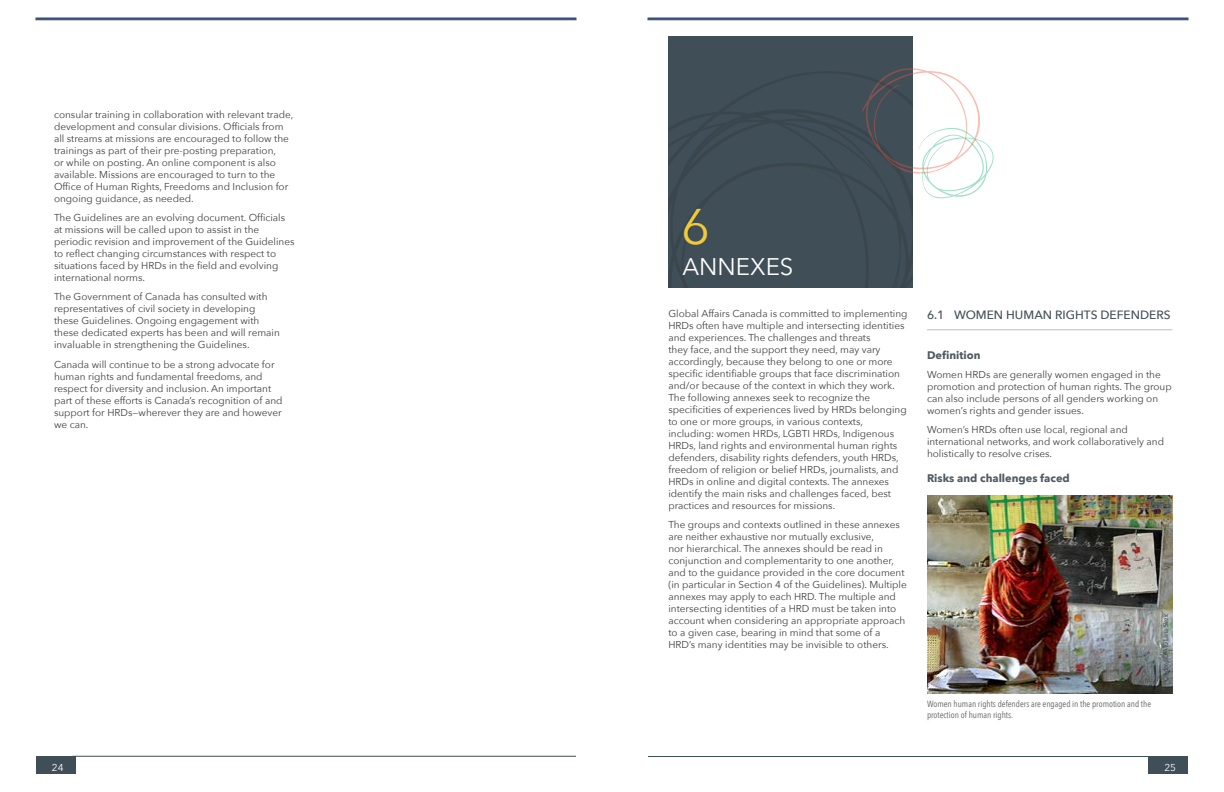
<style>
.page{position:relative;width:1224px;height:792px;background:#fff}
.page>*{position:absolute;margin:0;border:0;box-sizing:border-box;transform-origin:0 0}
.Paragraph_Style_1{font:50px "Avenir Next";color:#f1ca3a}
.HEAD-1{font:24px "Avenir Next";color:#fff}
.HEAD-blue_underline{font:500 12px "Avenir Next";color:#404e57}
.Subhead{font:700 11px "Avenir Next";color:#4f5962}
.BODY_TEXT{font:10px/12px "Avenir Next";color:#414042}
.t1{font:10px "Avenir Next";color:#fff}
.PHOTO_CAPTION{font:9px/11px "Avenir Next Condensed";color:#636466}
.PHOTO_CAPTION-2{font:500 7px "Avenir Next Condensed";color:#404e57}
</style>
<div class="page">
<div style="left:1149px;top:756px;width:39px;height:18px;background:#404e57"></div>
<hr style="left:648px;top:756px;width:503px;height:1px;background:#404e57">
<div style="left:36px;top:756px;width:39px;height:17px;background:#404e57"></div>
<hr style="left:73px;top:756px;width:503px;height:1px;background:#404e57">
<div style="left:36px;top:18px;width:540px;height:2px;background:#2856a7;border:1px solid #404e57"></div>
<div style="left:648px;top:18px;width:540px;height:2px;background:#2856a7;border:1px solid #404e57"></div>
<div style="left:668px;top:36px;width:245px;height:252px;background:#404e57"></div>
<hr style="left:927px;top:330px;width:245px;height:1px;background:#b5bbdf">
<svg style="left:912px;top:68px;width:82px;height:131px"></svg>
<svg style="left:862px;top:68px;width:50px;height:105px"></svg>
<img style="left:927px;top:495px;width:245px;height:199px">
<p class="BODY_TEXT" style="left:54px;top:108px;width:241px">consular training in collaboration with relevant trade, development and consular divisions. Officials from all streams at missions are encouraged to follow the trainings as part of their pre-posting preparation,<br>or while on posting. An online component is also available. Missions are encouraged to turn to the Office of Human Rights, Freedoms and Inclusion for ongoing guidance, as needed.</p>
<p class="BODY_TEXT" style="left:54px;top:211px;width:242px">The Guidelines are an evolving document. Officials at missions will be called upon to assist in the periodic revision and improvement of the Guidelines to reflect changing circumstances with respect to situations faced by HRDs in the field and evolving international norms.</p>
<p class="BODY_TEXT" style="left:54px;top:290px;width:227px">The Government of Canada has consulted with representatives of civil society in developing these Guidelines. Ongoing engagement with these dedicated experts has been and will remain invaluable in strengthening the Guidelines.</p>
<p class="BODY_TEXT" style="left:54px;top:358px;width:230px">Canada will continue to be a strong advocate for human rights and fundamental freedoms, and respect for diversity and inclusion. An important part of these efforts is Canada’s recognition of and support for HRDs—wherever they are and however we can.</p>
<p class="Paragraph_Style_1" style="left:681px;top:184px;width:30px">6</p>
<p class="HEAD-1" style="left:683px;top:246px;width:112px">ANNEXES</p>
<p class="BODY_TEXT" style="left:668px;top:307px;width:241px">Global Affairs Canada is committed to implementing HRDs often have multiple and intersecting identities and experiences. The challenges and threats<br>they face, and the support they need, may vary accordingly, because they belong to one or more specific identifiable groups that face discrimination and/or because of the context in which they work.<br>The following annexes seek to recognize the specificities of experiences lived by HRDs belonging to one or more groups, in various contexts, including: women HRDs, LGBTI HRDs, Indigenous HRDs, land rights and environmental human rights defenders, disability rights defenders, youth HRDs, freedom of religion or belief HRDs, journalists, and HRDs in online and digital contexts. The annexes identify the main risks and challenges faced, best practices and resources for missions.</p>
<p class="BODY_TEXT" style="left:668px;top:518px;width:240px">The groups and contexts outlined in these annexes are neither exhaustive nor mutually exclusive,<br>nor hierarchical. The annexes should be read in conjunction and complementarity to one another, and to the guidance provided in the core document (in particular in Section 4 of the Guidelines). Multiple annexes may apply to each HRD. The multiple and intersecting identities of a HRD must be taken into account when considering an appropriate approach to a given case, bearing in mind that some of a HRD’s many identities may be invisible to others.</p>
<p class="HEAD-blue_underline" style="left:927px;top:304px;width:245px">6.1 WOMEN HUMAN RIGHTS DEFENDERS</p>
<p class="Subhead" style="left:927px;top:345px;width:55px">Definition</p>
<p class="BODY_TEXT" style="left:927px;top:368px;width:246px">Women HRDs are generally women engaged in the promotion and protection of human rights. The group can also include persons of all genders working on women’s rights and gender issues.</p>
<p class="BODY_TEXT" style="left:927px;top:423px;width:239px">Women’s HRDs often use local, regional and international networks, and work collaboratively and holistically to resolve crises.</p>
<p class="Subhead" style="left:927px;top:468px;width:144px">Risks and challenges faced</p>
<p class="PHOTO_CAPTION" style="left:927px;top:698px;width:226px">Women human rights defenders are engaged in the promotion and the protection of human rights.</p>
<p class="PHOTO_CAPTION-2" style="left:1162px;top:681px;width:69px;rotate:-90deg">Credit: @DFATD Lana Slezic</p>
<p class="t1" style="left:52px;top:759px;width:13px">24</p>
<p class="t1" style="left:1164px;top:759px;width:13px">25</p>
</div>
